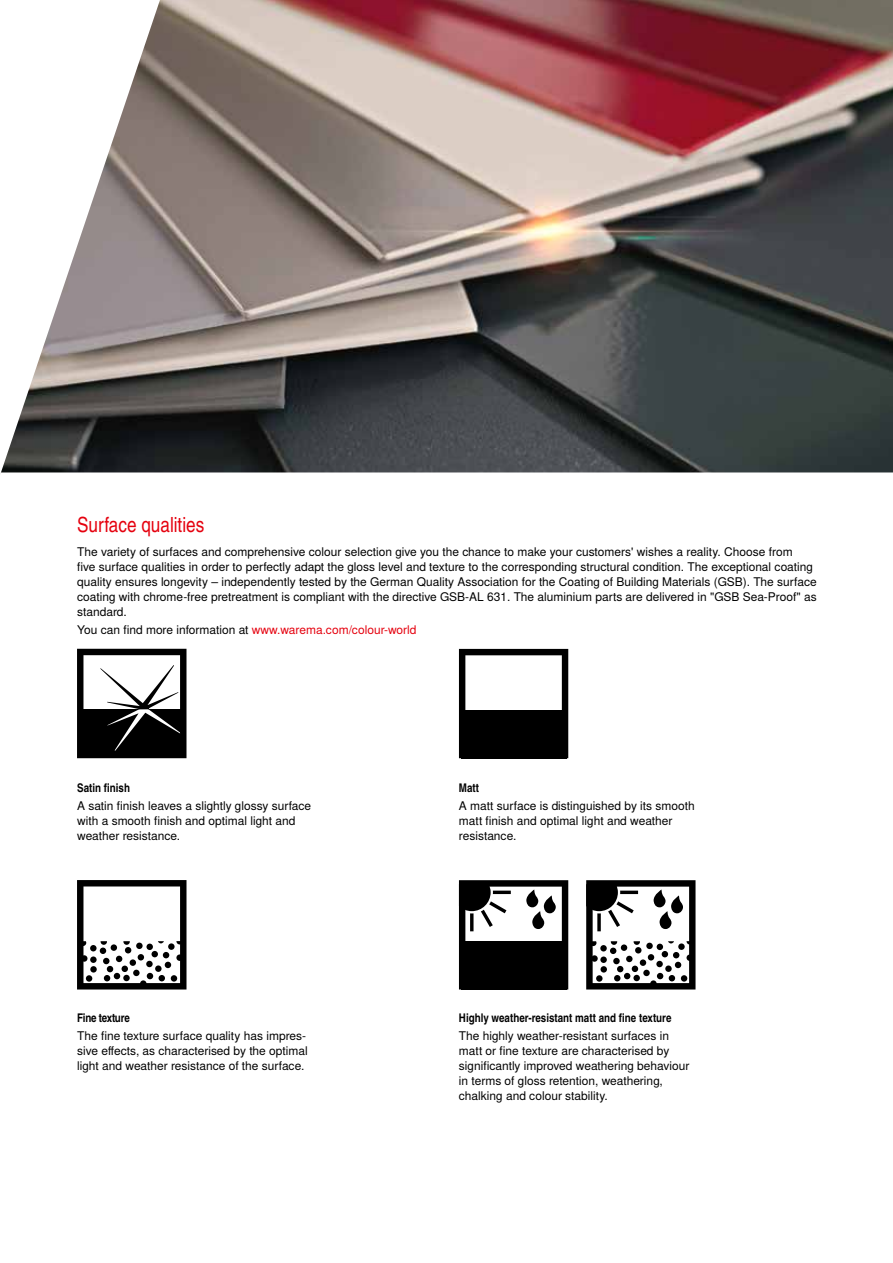
<style>
.page{position:relative;width:893px;height:1263px;background:#fff}
.page>*{position:absolute;margin:0;border:0;box-sizing:border-box;transform-origin:0 0}
.t1{font:20.85px "Warema Nimbus Cnd";color:#e5000e}
.t2{font:12px/15px "Warema Nimbus";color:#000}
.t3{font:700 12px "Warema Nimbus Cnd";color:#000}
.t4{font:700 12px "Warema Nimbus Cnd";letter-spacing:-.02em;color:#000}
.s1{color:#e5000e}
</style>
<div class="page">
<img style="left:1px;top:0;width:892px;height:472px">
<svg style="left:77px;top:649px;width:109px;height:109px"></svg>
<svg style="left:77px;top:880px;width:109px;height:109px"></svg>
<svg style="left:459px;top:649px;width:109px;height:109px"></svg>
<svg style="left:586px;top:880px;width:109px;height:109px"></svg>
<svg style="left:459px;top:880px;width:109px;height:109px"></svg>
<h1 class="t1" style="left:77px;top:512px;width:129px">Surface qualities</h1>
<p class="t2" style="left:77px;top:545px;width:741px">The variety of surfaces and comprehensive colour selection give you the chance to make your customers' wishes a reality. Choose from<br>five surface qualities in order to perfectly adapt the gloss level and texture to the corresponding structural condition. The exceptional coating quality ensures longevity – independently tested by the German Quality Association for the Coating of Building Materials (GSB). The surface coating with chrome-free pretreatment is compliant with the directive GSB-AL 631. The aluminium parts are delivered in "GSB Sea-Proof" as standard.</p>
<p class="t2" style="left:77px;top:622px;width:341px">You can find more information at <span class="s1">www.warema.com/colour-world</span></p>
<p class="t3" style="left:77px;top:780px;width:54px">Satin finish</p>
<p class="t2" style="left:77px;top:799px;width:236px">A satin finish leaves a slightly glossy surface with a smooth finish and optimal light and weather resistance.</p>
<p class="t4" style="left:77px;top:1011px;width:54px">Fine texture</p>
<p class="t2" style="left:77px;top:1029px;width:232px">The fine texture surface quality has impres&shy;sive effects, as characterised by the optimal light and weather resistance of the surface.</p>
<p class="t3" style="left:459px;top:780px;width:22px">Matt</p>
<p class="t2" style="left:459px;top:799px;width:237px">A matt surface is distinguished by its smooth matt finish and optimal light and weather resistance.</p>
<p class="t3" style="left:459px;top:1011px;width:214px">Highly weather-resistant matt and fine texture</p>
<p class="t2" style="left:459px;top:1029px;width:232px">The highly weather-resistant surfaces in matt or fine texture are characterised by significantly improved weathering behaviour in terms of gloss retention, weathering, chalking and colour stability.</p>
</div>
